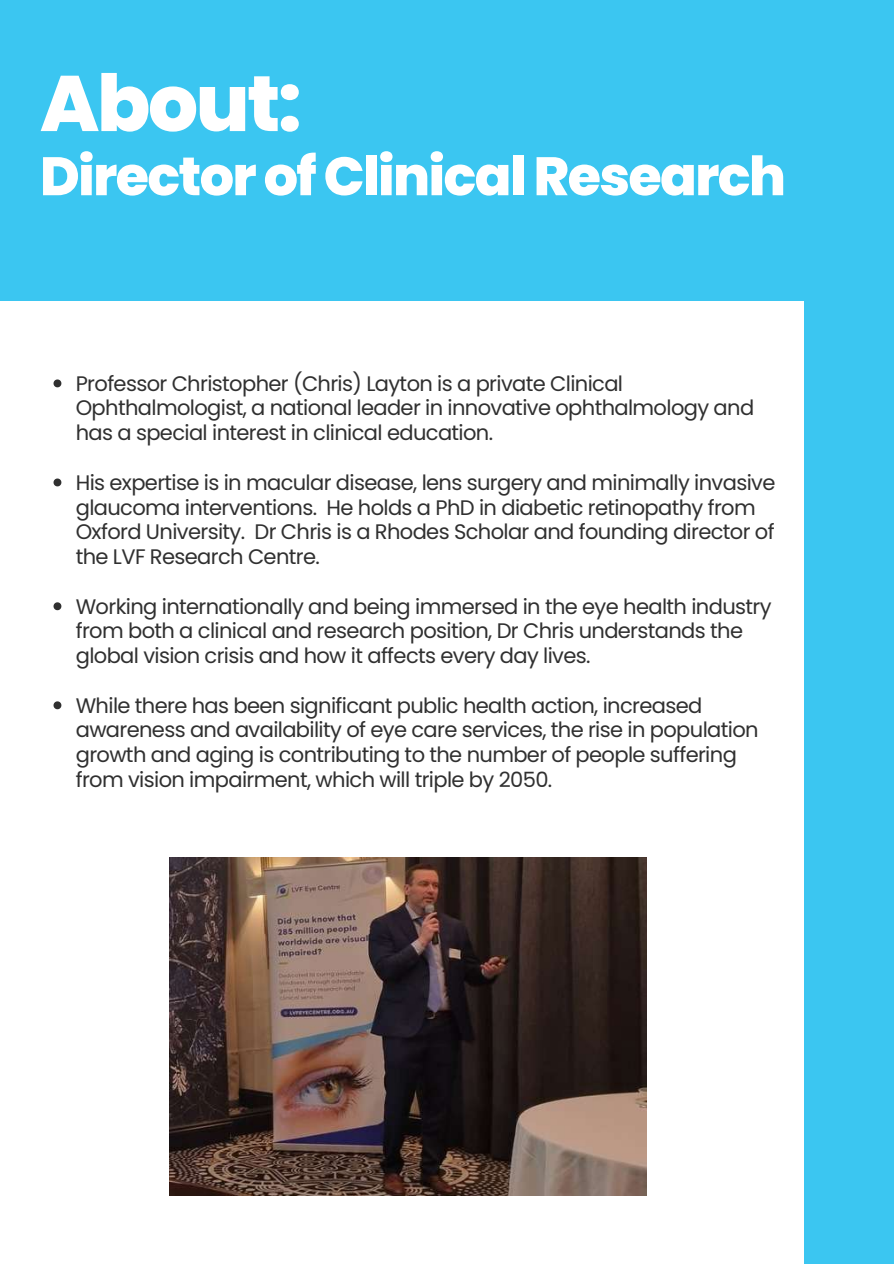
<style>
.page{position:relative;width:894px;height:1264px;background:#fff}
.page>*{position:absolute;margin:0;border:0;box-sizing:border-box;transform-origin:0 0}
.t1{font:800 78.6px "Poppins";letter-spacing:-.03em;color:#fff}
.t2{font:800 54px "Poppins";letter-spacing:-.03em;color:#fff}
.t3{font:21px/24.8px "Poppins";letter-spacing:-.03em;color:#303030}
</style>
<div class="page">
<div style="left:0;top:0;width:893px;height:301px;background:#3bc6f1"></div>
<div style="left:804px;top:248px;width:89px;height:1015px;background:#3bc6f1"></div>
<svg style="left:53px;top:379px;width:8px;height:8px"></svg>
<svg style="left:53px;top:478px;width:8px;height:8px"></svg>
<svg style="left:53px;top:602px;width:8px;height:8px"></svg>
<svg style="left:53px;top:701px;width:8px;height:8px"></svg>
<img style="left:169px;top:857px;width:477px;height:338px">
<h1 class="t1" style="left:40px;top:48px;width:263px">About:</h1>
<h2 class="t2" style="left:40px;top:138px;width:747px">Director of Clinical Research</h2>
<p class="t3" style="left:76px;top:371px;width:679px">Professor Christopher (Chris) Layton is a private Clinical<br>Ophthalmologist, a national leader in innovative ophthalmology and has a special interest in clinical education.</p>
<p class="t3" style="left:76px;top:470px;width:701px">His expertise is in macular disease, lens surgery and minimally invasive glaucoma interventions. He holds a PhD in diabetic retinopathy from Oxford University. Dr Chris is a Rhodes Scholar and founding director of the LVF Research Centre.</p>
<p class="t3" style="left:76px;top:594px;width:697px">Working internationally and being immersed in the eye health industry from both a clinical and research position, Dr Chris understands the global vision crisis and how it affects every day lives.</p>
<p class="t3" style="left:76px;top:693px;width:684px">While there has been significant public health action, increased awareness and availability of eye care services, the rise in population growth and aging is contributing to the number of people suffering from vision impairment, which will triple by 2050.</p>
</div>
